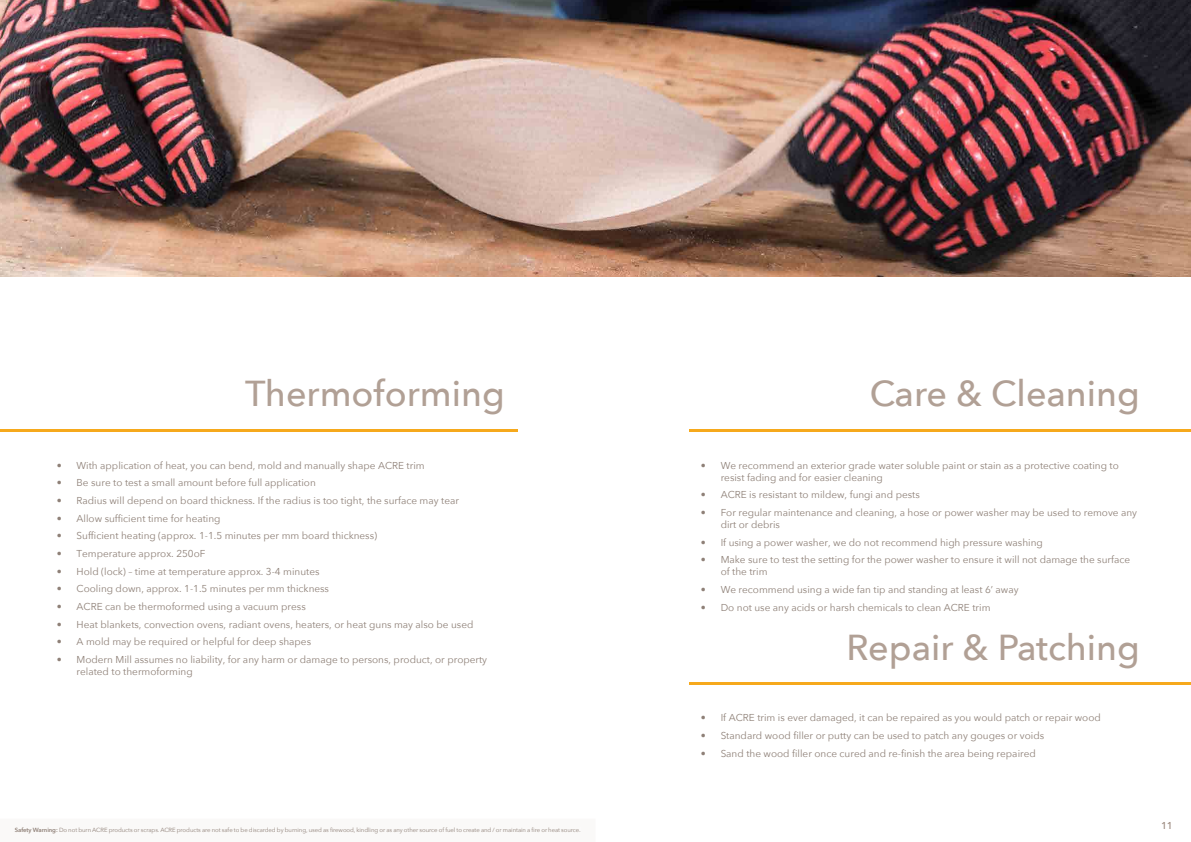
<style>
.page{position:relative;width:1191px;height:842px;background:#fff}
.page>*{position:absolute;margin:0;border:0;box-sizing:border-box;transform-origin:0 0}
.t1{font:500 36px "Avenir Next";color:#b1a095}
.t2{font:10px/12px "Avenir Next";color:#8e8077}
.t3{font:500 10px "Avenir Next";color:#99877c}
.t4{font:6px "Avenir Next";letter-spacing:-.01em;color:#8e8077}
.s1{font-weight:600}
</style>
<div class="page">
<hr style="left:0;top:429px;width:518px;height:3px;background:#f6a91c">
<img style="left:0;top:0;width:1191px;height:276px">
<div style="left:15px;top:827px;width:43px;height:6px;background:#faf9f8"></div>
<div style="left:60px;top:827px;width:520px;height:6px;background:#faf9f8"></div>
<hr style="left:689px;top:429px;width:502px;height:3px;background:#f6a91c">
<hr style="left:689px;top:682px;width:502px;height:2px;background:#f6a91c">
<h1 class="t1" style="left:245px;top:363px;width:261px">Thermoforming</h1>
<h1 class="t1" style="left:869px;top:363px;width:272px">Care &amp; Cleaning</h1>
<p class="t2" style="left:57px;top:459px;width:369px">• With application of heat, you can bend, mold and manually shape ACRE trim</p>
<p class="t2" style="left:57px;top:476px;width:261px">• Be sure to test a small amount before full application</p>
<p class="t2" style="left:57px;top:494px;width:404px">• Radius will depend on board thickness. If the radius is too tight, the surface may tear</p>
<p class="t2" style="left:57px;top:512px;width:165px">• Allow sufficient time for heating</p>
<p class="t2" style="left:57px;top:529px;width:322px">• Sufficient heating (approx. 1-1.5 minutes per mm board thickness)</p>
<p class="t2" style="left:57px;top:547px;width:150px">• Temperature approx. 250oF</p>
<p class="t2" style="left:57px;top:565px;width:264px">• Hold (lock) – time at temperature approx. 3-4 minutes</p>
<p class="t2" style="left:57px;top:582px;width:274px">• Cooling down, approx. 1-1.5 minutes per mm thickness</p>
<p class="t2" style="left:57px;top:600px;width:250px">• ACRE can be thermoformed using a vacuum press</p>
<p class="t2" style="left:57px;top:618px;width:418px">• Heat blankets, convection ovens, radiant ovens, heaters, or heat guns may also be used</p>
<p class="t2" style="left:57px;top:635px;width:256px">• A mold may be required or helpful for deep shapes</p>
<p class="t2" style="left:77px;top:653px;width:412px;text-indent:-20px">• Modern Mill assumes no liability, for any harm or damage to persons, product, or property related to thermoforming</p>
<p class="t2" style="left:720px;top:459px;width:399px;text-indent:-20px">• We recommend an exterior grade water soluble paint or stain as a protective coating to resist fading and for easier cleaning</p>
<p class="t2" style="left:701px;top:488px;width:220px">• ACRE is resistant to mildew, fungi and pests</p>
<p class="t2" style="left:720px;top:506px;width:418px;text-indent:-20px">• For regular maintenance and cleaning, a hose or power washer may be used to remove any dirt or debris</p>
<p class="t2" style="left:701px;top:536px;width:343px">• If using a power washer, we do not recommend high pressure washing</p>
<p class="t2" style="left:720px;top:553px;width:411px;text-indent:-20px">• Make sure to test the setting for the power washer to ensure it will not damage the surface of the trim</p>
<p class="t2" style="left:701px;top:583px;width:319px">• We recommend using a wide fan tip and standing at least 6’ away</p>
<p class="t2" style="left:701px;top:601px;width:291px">• Do not use any acids or harsh chemicals to clean ACRE trim</p>
<h1 class="t1" style="left:846px;top:617px;width:295px">Repair &amp; Patching</h1>
<p class="t2" style="left:701px;top:711px;width:401px">• If ACRE trim is ever damaged, it can be repaired as you would patch or repair wood</p>
<p class="t2" style="left:701px;top:729px;width:345px">• Standard wood filler or putty can be used to patch any gouges or voids</p>
<p class="t2" style="left:701px;top:746px;width:336px">• Sand the wood filler once cured and re-finish the area being repaired</p>
<p class="t4" style="left:15px;top:824px;width:567px"><span class="s1">Safety Warning:</span> Do not burn ACRE products or scraps. ACRE products are not safe to be discarded by burning, used as firewood, kindling or as any other source of fuel to create and / or maintain a fire or heat source.</p>
<p class="t3" style="left:1161px;top:817px;width:13px">11</p>
</div>
